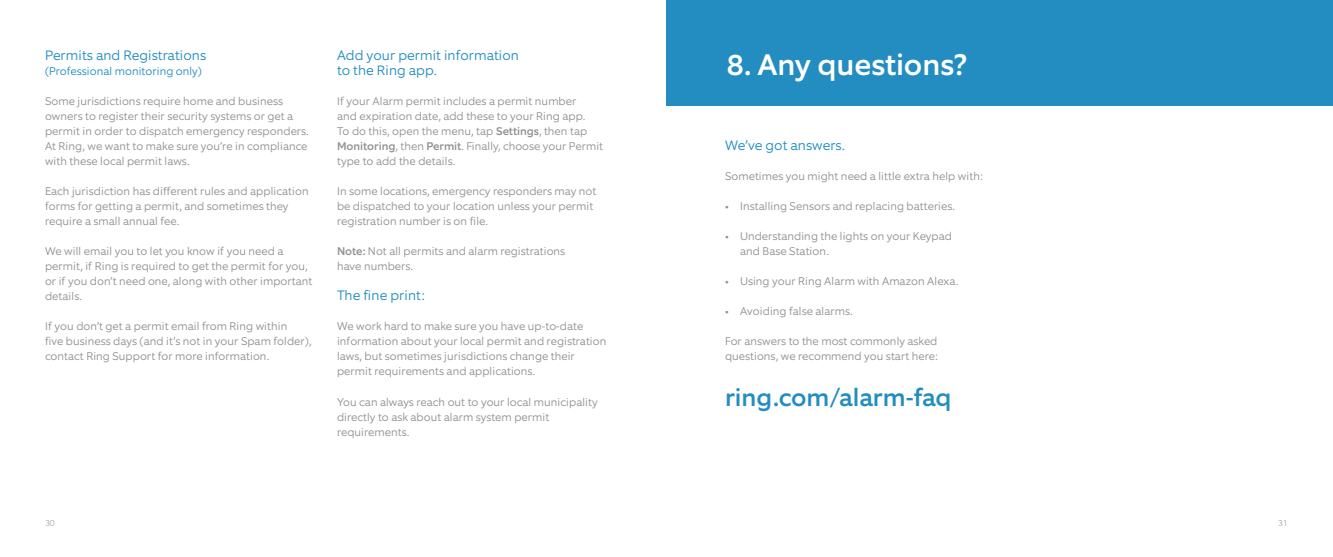
<style>
.page{position:relative;width:1333px;height:557px;background:#fff}
.page>*{position:absolute;margin:0;border:0;box-sizing:border-box;transform-origin:0 0}
.t1{font:500 30px "Equip";color:#fff}
.t2{font:500 25px "Equip";color:#238dc1}
.t3{font:300 13.75px/15px "Equip";color:#238dc1}
.t4{font:300 11.25px/15px "Equip";color:#909194}
.t5{font:300 11.25px "Equip";color:#238dc1}
.t6{font:200 8.75px "Equip";color:#939598}
.s1{font-weight:500}
</style>
<div class="page">
<div style="left:666px;top:0;width:666px;height:105px;background:#238dc1"></div>
<p class="t3" style="left:45px;top:48px;width:163px">Permits and Registrations</p>
<p class="t5" style="left:45px;top:64px;width:158px">(Professional monitoring only)</p>
<p class="t4" style="left:45px;top:94px;width:265px">Some jurisdictions require home and business owners to register their security systems or get a permit in order to dispatch emergency responders.<br>At Ring, we want to make sure you’re in compliance with these local permit laws.</p>
<p class="t4" style="left:45px;top:184px;width:265px">Each jurisdiction has different rules and application forms for getting a permit, and sometimes they require a small annual fee.</p>
<p class="t4" style="left:45px;top:244px;width:269px">We will email you to let you know if you need a permit, if Ring is required to get the permit for you, or if you don’t need one, along with other important details.</p>
<p class="t4" style="left:45px;top:319px;width:268px">If you don’t get a permit email from Ring within<br>five business days (and it’s not in your Spam folder), contact Ring Support for more information.</p>
<p class="t3" style="left:337px;top:48px;width:184px">Add your permit information to the Ring app.</p>
<p class="t4" style="left:337px;top:94px;width:268px">If your Alarm permit includes a permit number<br>and expiration date, add these to your Ring app.<br>To do this, open the menu, tap <span class="s1">Settings</span>, then tap <span class="s1">Monitoring</span>, then <span class="s1">Permit</span>. Finally, choose your Permit type to add the details.</p>
<p class="t4" style="left:337px;top:184px;width:261px">In some locations, emergency responders may not be dispatched to your location unless your permit registration number is on file.</p>
<p class="t4" style="left:337px;top:244px;width:230px"><span class="s1">Note:</span> Not all permits and alarm registrations have numbers.</p>
<p class="t3" style="left:337px;top:288px;width:89px">The fine print:</p>
<p class="t4" style="left:337px;top:319px;width:271px">We work hard to make sure you have up-to-date information about your local permit and registration laws, but sometimes jurisdictions change their permit requirements and applications.</p>
<p class="t4" style="left:337px;top:394px;width:262px">You can always reach out to your local municipality directly to ask about alarm system permit requirements.</p>
<h1 class="t1" style="left:726px;top:46px;width:242px">8. Any questions?</h1>
<p class="t3" style="left:725px;top:138px;width:121px">We’ve got answers.</p>
<p class="t4" style="left:725px;top:169px;width:259px">Sometimes you might need a little extra help with:</p>
<p class="t4" style="left:725px;top:199px;width:231px">• Installing Sensors and replacing batteries.</p>
<p class="t4" style="left:740px;top:229px;width:213px;text-indent:-15px">• Understanding the lights on your Keypad and Base Station.</p>
<p class="t4" style="left:725px;top:274px;width:235px">• Using your Ring Alarm with Amazon Alexa.</p>
<p class="t4" style="left:725px;top:304px;width:129px">• Avoiding false alarms.</p>
<p class="t4" style="left:725px;top:334px;width:214px">For answers to the most commonly asked questions, we recommend you start here:</p>
<h2 class="t2" style="left:725px;top:380px;width:228px">ring.com/alarm-faq</h2>
<p class="t6" style="left:45px;top:516px;width:11px">30</p>
<p class="t6" style="left:1277px;top:516px;width:11px">31</p>
</div>
